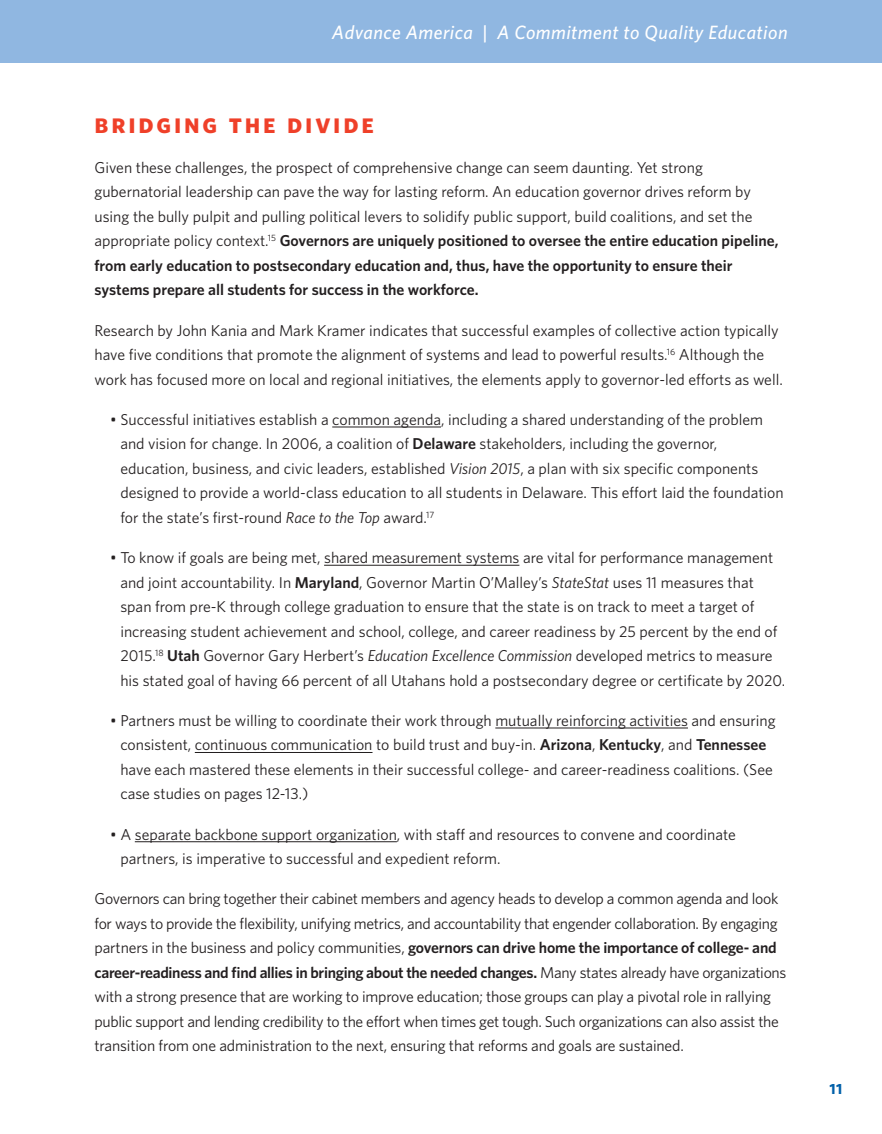
<style>
.page{position:relative;width:882px;height:1134px;background:#fff}
.page>*{position:absolute;margin:0;border:0;box-sizing:border-box;transform-origin:0 0}
.t1{font:28px "Whitney HTF Bold SC";letter-spacing:.1em;color:#ef4029}
.t2{font:italic 500 19.25px "Whitney HTF";letter-spacing:.025em;color:#fff}
.t3{font:19.25px "Whitney HTF Semi Bold SC";color:#0060a9}
.t4{font:15.75px/24.5px "Whitney HTF";color:#231f20}
.t5{font:15.75px/24.5px "Whitney HTF";letter-spacing:-.02em;color:#231f20}
.s1{font-weight:600}
.s2{font-style:italic}
</style>
<div class="page">
<div style="left:0;top:0;width:882px;height:63px;background:#90b7e1"></div>
<hr style="left:332px;top:427px;width:109px;height:1px;background:#231f20">
<hr style="left:324px;top:565px;width:195px;height:1px;background:#231f20">
<hr style="left:495px;top:728px;width:193px;height:1px;background:#231f20">
<hr style="left:195px;top:752px;width:178px;height:1px;background:#231f20">
<hr style="left:135px;top:841px;width:262px;height:1px;background:#231f20">
<p class="t2" style="left:332px;top:25px;width:457px">Advance America | A Commitment to Quality Education</p>
<h1 class="t1" style="left:94px;top:107px;width:281px">bridging the divide</h1>
<p class="t4" style="left:94px;top:157px;width:686px">Given these challenges, the prospect of comprehensive change can seem daunting. Yet strong gubernatorial leadership can pave the way for lasting reform. An education governor drives reform by using the bully pulpit and pulling political levers to solidify public support, build coalitions, and set the appropriate policy context.<sup>15</sup> <span class="s1">Governors are uniquely positioned to oversee the entire education pipeline, from early education to postsecondary education and, thus, have the opportunity to ensure their systems prepare all students for success in the workforce.</span></p>
<p class="t4" style="left:94px;top:320px;width:690px">Research by John Kania and Mark Kramer indicates that successful examples of collective action typically have five conditions that promote the alignment of systems and lead to powerful results.<sup>16</sup> Although the work has focused more on local and regional initiatives, the elements apply to governor-led efforts as well.</p>
<p class="t4" style="left:120px;top:409px;width:665px;text-indent:-10px">• Successful initiatives establish a common agenda, including a shared understanding of the problem and vision for change. In 2006, a coalition of <span class="s1">Delaware</span> stakeholders, including the governor, education, business, and civic leaders, established <span class="s2">Vision 2015</span>, a plan with six specific components designed to provide a world-class education to all students in Delaware. This effort laid the foundation for the state’s first-round <span class="s2">Race to the Top</span> award.<sup>17</sup></p>
<p class="t4" style="left:120px;top:547px;width:667px;text-indent:-10px">• To know if goals are being met, shared measurement systems are vital for performance management and joint accountability. In <span class="s1">Maryland</span>, Governor Martin O’Malley’s <span class="s2">StateStat</span> uses 11 measures that span from pre-K through college graduation to ensure that the state is on track to meet a target of increasing student achievement and school, college, and career readiness by 25 percent by the end of 2015.<sup>18</sup> <span class="s1">Utah</span> Governor Gary Herbert’s <span class="s2">Education Excellence Commission</span> developed metrics to measure his stated goal of having 66 percent of all Utahans hold a postsecondary degree or certificate by 2020.</p>
<p class="t4" style="left:120px;top:710px;width:657px;text-indent:-10px">• Partners must be willing to coordinate their work through mutually reinforcing activities and ensuring consistent, continuous communication to build trust and buy-in. <span class="s1">Arizona</span>, <span class="s1">Kentucky</span>, and <span class="s1">Tennessee </span>have each mastered these elements in their successful college- and career-readiness coalitions. (See case studies on pages 12-13.)</p>
<p class="t4" style="left:120px;top:824px;width:617px;text-indent:-10px">• A separate backbone support organization, with staff and resources to convene and coordinate partners, is imperative to successful and expedient reform.</p>
<p class="t5" style="left:95px;top:888px;width:693px">Governors can bring together their cabinet members and agency heads to develop a common agenda and look for ways to provide the flexibility, unifying metrics, and accountability that engender collaboration. By engaging partners in the business and policy communities, <span class="s1">governors can drive home the importance of college- and career-readiness and find allies in bringing about the needed changes.</span> Many states already have organizations with a strong presence that are working to improve education; those groups can play a pivotal role in rallying public support and lending credibility to the effort when times get tough. Such organizations can also assist the transition from one administration to the next, ensuring that reforms and goals are sustained.</p>
<p class="t3" style="left:829px;top:1076px;width:15px">11</p>
</div>
